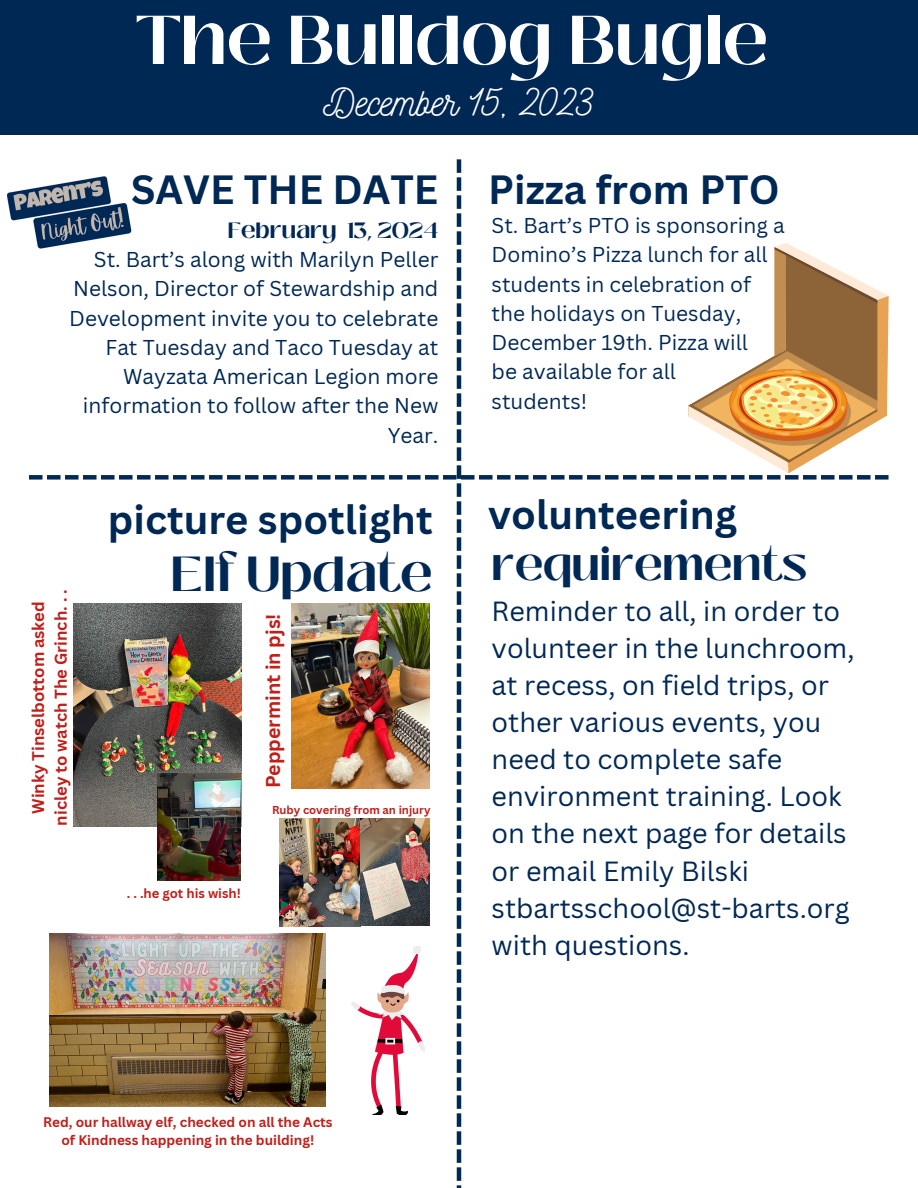
<style>
.page{position:relative;width:918px;height:1188px;background:#fff}
.page>*{position:absolute;margin:0;border:0;box-sizing:border-box;transform-origin:0 0}
.t1{font:700 68.85px "Black Mango";color:#fff}
.t2{font:700 49.05px "Black Mango";color:#002855}
.t3{font:700 43.05px "Black Mango";color:#002855}
.t4{font:700 39.75px "Canva Sans";color:#002855}
.t5{font:39px "Nickainley";color:#fff}
.t6{font:27px/37.2px "Canva Sans";color:#002855}
.t7{font:700 22.05px "Black Mango";color:#002855}
.t8{font:20.85px/29.2px "Canva Sans";color:#002855;text-align:right}
.t9{font:700 19.5px "Canva Sans";color:#c11f1a}
.t10{font:700 16.5px "Canva Sans";color:#c11f1a}
.t11{font:700 13.5px/18px "Canva Sans";color:#c11f1a;text-align:center}
.t12{font:700 13.05px "Canva Sans";color:#c11f1a}
.t13{font:700 11.25px "Canva Sans";color:#c11f1a}
</style>
<div class="page">
<div style="left:0;top:0;width:918px;height:135px;background:#002855"></div>
<hr style="left:457px;top:159px;width:4px;height:14px;background:#002855">
<hr style="left:457px;top:177px;width:4px;height:14px;background:#002855">
<hr style="left:457px;top:195px;width:4px;height:14px;background:#002855">
<hr style="left:457px;top:213px;width:4px;height:14px;background:#002855">
<hr style="left:457px;top:231px;width:4px;height:14px;background:#002855">
<hr style="left:457px;top:483px;width:4px;height:14px;background:#002855">
<hr style="left:457px;top:501px;width:4px;height:14px;background:#002855">
<hr style="left:457px;top:519px;width:4px;height:14px;background:#002855">
<hr style="left:457px;top:537px;width:4px;height:14px;background:#002855">
<hr style="left:457px;top:555px;width:4px;height:14px;background:#002855">
<hr style="left:457px;top:573px;width:4px;height:14px;background:#002855">
<hr style="left:457px;top:591px;width:4px;height:14px;background:#002855">
<hr style="left:457px;top:609px;width:4px;height:14px;background:#002855">
<hr style="left:457px;top:627px;width:4px;height:14px;background:#002855">
<hr style="left:457px;top:645px;width:4px;height:14px;background:#002855">
<hr style="left:457px;top:663px;width:4px;height:14px;background:#002855">
<hr style="left:457px;top:681px;width:4px;height:14px;background:#002855">
<hr style="left:457px;top:699px;width:4px;height:14px;background:#002855">
<hr style="left:457px;top:717px;width:4px;height:14px;background:#002855">
<hr style="left:457px;top:735px;width:4px;height:14px;background:#002855">
<hr style="left:457px;top:753px;width:4px;height:14px;background:#002855">
<hr style="left:457px;top:771px;width:4px;height:14px;background:#002855">
<hr style="left:457px;top:789px;width:4px;height:14px;background:#002855">
<hr style="left:457px;top:807px;width:4px;height:14px;background:#002855">
<hr style="left:457px;top:825px;width:4px;height:14px;background:#002855">
<hr style="left:457px;top:843px;width:4px;height:14px;background:#002855">
<hr style="left:457px;top:861px;width:4px;height:14px;background:#002855">
<hr style="left:457px;top:879px;width:4px;height:14px;background:#002855">
<hr style="left:457px;top:897px;width:4px;height:14px;background:#002855">
<hr style="left:457px;top:915px;width:4px;height:14px;background:#002855">
<hr style="left:457px;top:933px;width:4px;height:14px;background:#002855">
<hr style="left:457px;top:951px;width:4px;height:14px;background:#002855">
<hr style="left:457px;top:969px;width:4px;height:14px;background:#002855">
<hr style="left:457px;top:987px;width:4px;height:14px;background:#002855">
<hr style="left:457px;top:1005px;width:4px;height:14px;background:#002855">
<hr style="left:457px;top:1023px;width:4px;height:14px;background:#002855">
<hr style="left:457px;top:1041px;width:4px;height:14px;background:#002855">
<hr style="left:457px;top:1059px;width:4px;height:14px;background:#002855">
<hr style="left:457px;top:1077px;width:4px;height:14px;background:#002855">
<hr style="left:457px;top:1095px;width:4px;height:14px;background:#002855">
<hr style="left:457px;top:1113px;width:4px;height:14px;background:#002855">
<hr style="left:457px;top:1131px;width:4px;height:14px;background:#002855">
<hr style="left:457px;top:1149px;width:4px;height:14px;background:#002855">
<hr style="left:457px;top:1167px;width:4px;height:14px;background:#002855">
<svg style="left:457px;top:1185px;width:4px;height:3px"></svg>
<img style="left:6px;top:176px;width:126px;height:67px">
<img style="left:279px;top:818px;width:151px;height:108px">
<svg style="left:279px;top:897px;width:21px;height:26px"></svg>
<img style="left:291px;top:604px;width:139px;height:184px">
<img style="left:74px;top:604px;width:167px;height:223px">
<svg style="left:29px;top:243px;width:860px;height:237px"></svg>
<img style="left:157px;top:774px;width:84px;height:107px">
<img style="left:50px;top:934px;width:275px;height:173px">
<img style="left:351px;top:947px;width:74px;height:167px">
<p class="t1" style="left:136px;top:-12px;width:634px">The Bulldog Bugle</p>
<p class="t5" style="left:323px;top:77px;width:273px">December 15, 2023</p>
<p class="t4" style="left:131px;top:162px;width:309px">SAVE THE DATE</p>
<p class="t4" style="left:488px;top:162px;width:293px">Pizza from PTO</p>
<p class="t7" style="left:228px;top:213px;width:212px">February 13, 2024</p>
<p class="t8" style="left:69px;top:244px;width:371px">St. Bart’s along with Marilyn Peller<br>Nelson, Director of Stewardship and<br>Development invite you to celebrate<br>Fat Tuesday and Taco Tuesday at<br>Wayzata American Legion more information to follow after the New<br>Year.</p>
<p class="t10" style="left:49px;top:826px;width:238px;rotate:-90deg">nicley to watch The Grinch. . .</p>
<p class="t10" style="left:27px;top:814px;width:214px;rotate:-90deg">Winky Tinselbottom asked</p>
<p class="t4" style="left:108px;top:491px;width:326px">picture spotlight</p>
<p class="t2" style="left:171px;top:537px;width:263px">Elf Update</p>
<p class="t9" style="left:259px;top:788px;width:176px;rotate:-90deg">Peppermint in pjs!</p>
<p class="t12" style="left:127px;top:884px;width:116px">. . .he got his wish!</p>
<p class="t13" style="left:272px;top:802px;width:160px">Ruby covering from an injury</p>
<p class="t8" style="left:492px;top:210px;width:295px;text-align:left">St. Bart’s PTO is sponsoring a<br>Domino’s Pizza lunch for all students in celebration of</p>
<p class="t8" style="left:492px;top:298px;width:251px">the holidays on Tuesday,</p>
<p class="t8" style="left:492px;top:327px;width:258px">December 19th. Pizza will</p>
<p class="t8" style="left:492px;top:357px;width:186px">be available for all</p>
<p class="t8" style="left:492px;top:386px;width:97px">students!</p>
<p class="t4" style="left:488px;top:487px;width:250px">volunteering</p>
<p class="t3" style="left:492px;top:532px;width:317px">requirements</p>
<p class="t6" style="left:492px;top:592px;width:364px">Reminder to all, in order to volunteer in the lunchroom, at recess, on field trips, or other various events, you need to complete safe environment training. Look on the next page for details or email Emily Bilski stbartsschool@st-barts.org with questions.</p>
<p class="t11" style="left:43px;top:1113px;width:291px">Red, our hallway elf, checked on all the Acts of Kindness happening in the building!</p>
</div>
